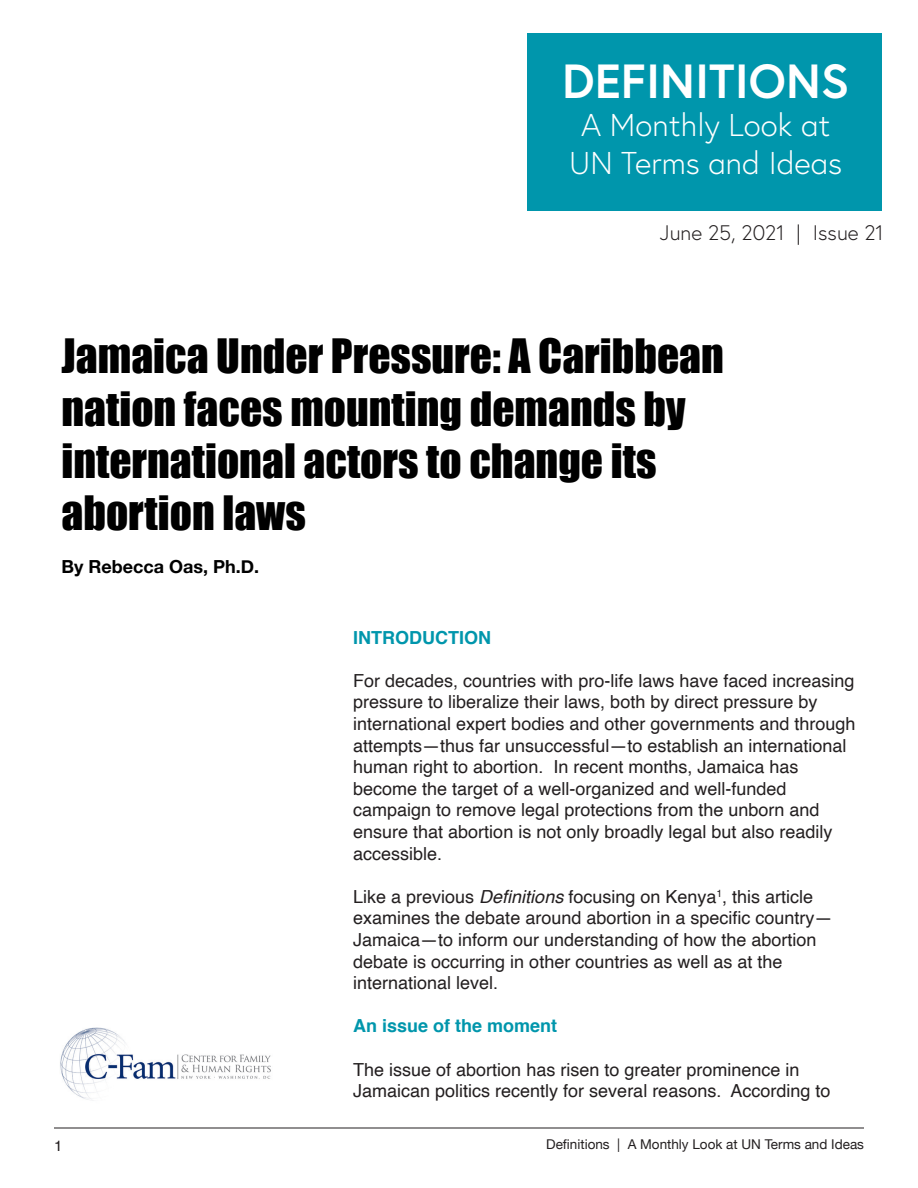
<style>
.page{position:relative;width:918px;height:1188px;background:#fff}
.page>*{position:absolute;margin:0;border:0;box-sizing:border-box;transform-origin:0 0}
.t1{font:700 47.85px "Europa";color:#fff}
.t2{font:43.5px "Impact";color:#000}
.t3{font:300 31.5px/37.8px "Europa";color:#fff;text-align:center}
.t4{font:300 21px "Europa";color:#231f20}
.t5{font:18px/21.6px "Helvetica";color:#231f20}
.t6{font:700 18px "Helvetica";color:#0096ac}
.t7{font:700 18px "Helvetica Neue";color:#000}
.t8{font:15px "Helvetica";color:#231f20}
.t9{font:13.5px "Helvetica Neue";color:#231f20}
.s1{font-style:italic}
</style>
<div class="page">
<hr style="left:54px;top:1128px;width:810px;height:1px;background:#231f20">
<img style="left:60px;top:1027px;width:211px;height:73px">
<div style="left:528px;top:33px;width:354px;height:177px;background:#0096ac"></div>
<p class="t1" style="left:562px;top:48px;width:289px">DEFINITIONS</p>
<p class="t3" style="left:569px;top:105px;width:275px">A Monthly Look at<br>UN Terms and Ideas</p>
<p class="t4" style="left:660px;top:219px;width:225px">June 25, 2021 | Issue 21</p>
<p class="t2" style="left:62px;top:323px;width:664px">Jamaica Under Pressure: A Caribbean</p>
<p class="t2" style="left:62px;top:375px;width:626px">nation faces mounting demands by</p>
<p class="t2" style="left:62px;top:427px;width:597px">international actors to change its</p>
<p class="t2" style="left:62px;top:479px;width:246px">abortion laws</p>
<p class="t7" style="left:62px;top:553px;width:199px">By Rebecca Oas, Ph.D.</p>
<p class="t6" style="left:353px;top:623px;width:139px">INTRODUCTION</p>
<p class="t5" style="left:353px;top:670px;width:504px">For decades, countries with pro-life laws have faced increasing pressure to liberalize their laws, both by direct pressure by international expert bodies and other governments and through attempts—thus far unsuccessful—to establish an international human right to abortion. In recent months, Jamaica has become the target of a well-organized and well-funded campaign to remove legal protections from the unborn and ensure that abortion is not only broadly legal but also readily accessible.</p>
<p class="t5" style="left:353px;top:886px;width:481px">Like a previous <span class="s1">Definitions</span> focusing on Kenya<sup>1</sup>, this article examines the debate around abortion in a specific country— Jamaica—to inform our understanding of how the abortion debate is occurring in other countries as well as at the international level.</p>
<p class="t6" style="left:353px;top:1011px;width:206px">An issue of the moment</p>
<p class="t5" style="left:353px;top:1059px;width:479px">The issue of abortion has risen to greater prominence in<br>Jamaican politics recently for several reasons. According to</p>
<p class="t8" style="left:54px;top:1134px;width:10px">1</p>
<p class="t9" style="left:546px;top:1135px;width:319px">Definitions | A Monthly Look at UN Terms and Ideas</p>
</div>
